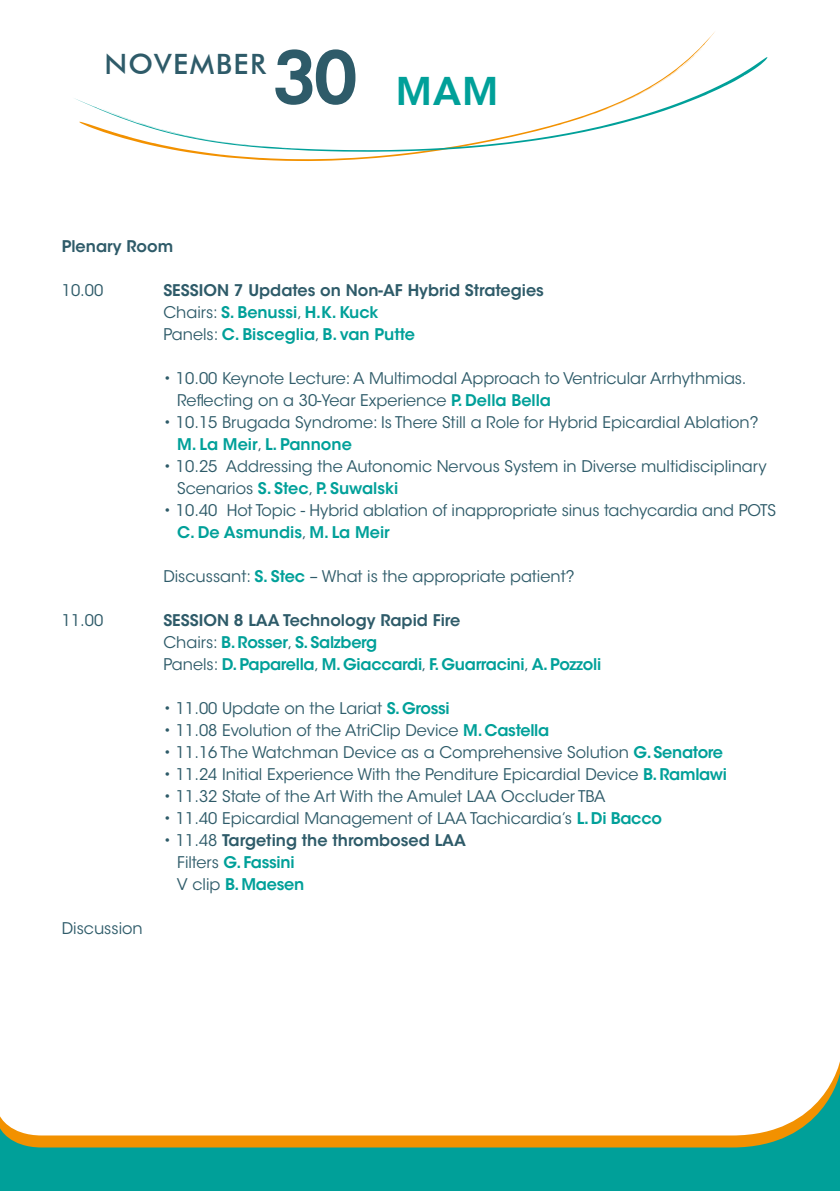
<style>
.page{position:relative;width:840px;height:1191px;background:#fff}
.page>*{position:absolute;margin:0;border:0;box-sizing:border-box;transform-origin:0 0}
.t1{font:600 38px "ITC Avant Garde Std";color:#00a099}
.t2{font:500 28px "Futura BT";letter-spacing:.05em;color:#2e5b69}
.t3{font:16px/22px "ITC Avant Garde Std";color:#2e5b69}
.t4{font:600 16px/22px "ITC Avant Garde Std";color:#2e5b69}
.t5{font:600 16px/22px "ITC Avant Garde Std";letter-spacing:-.02em;color:#00a099}
.s1{font-family:"Futura BT";font-weight:500;font-size:72px;color:#2e5b69}
.s2{font-weight:400}
.s3{color:#00a099}
.s4{font-weight:600;color:#00a099}
.s5{color:#2e5b69}
.s6{font-weight:400;color:#2e5b69}
</style>
<div class="page">
<svg style="left:187px;top:32px;width:528px;height:129px"></svg>
<svg style="left:74px;top:57px;width:693px;height:95px"></svg>
<svg style="left:0;top:1073px;width:839px;height:118px"></svg>
<svg style="left:274px;top:48px;width:82px;height:58px"></svg>
<h2 class="t2" style="left:104px;top:47px;width:163px">NOVEMBER</h2>
<h1 class="t1" style="left:273px;top:67px;width:226px"><span class="s1">30</span> MAM</h1>
<p class="t4" style="left:62px;top:235px;width:113px">Plenary Room</p>
<p class="t3" style="left:62px;top:279px;width:43px">10.00</p>
<p class="t4" style="left:163px;top:279px;width:382px">SESSION 7 Updates on Non-AF Hybrid Strategies<br><span class="s2">Chairs:</span> <span class="s3">S. Benussi</span><span class="s2">,</span> <span class="s3">H.K. Kuck<br></span><span class="s2">Panels:</span> <span class="s3">C. Bisceglia</span><span class="s2">,</span> <span class="s3">B. van Putte</span></p>
<p class="t3" style="left:177px;top:367px;width:570px;text-indent:-14px">• 10.00 Keynote Lecture: A Multimodal Approach to Ventricular Arrhythmias.<br>Reflecting on a 30-Year Experience <span class="s4">P. Della Bella</span></p>
<p class="t3" style="left:177px;top:411px;width:582px;text-indent:-14px">• 10.15 Brugada Syndrome: Is There Still a Role for Hybrid Epicardial Ablation?<br><span class="s4">M. La Meir</span>, <span class="s4">L. Pannone</span></p>
<p class="t3" style="left:177px;top:455px;width:590px;text-indent:-14px">• 10.25 Addressing the Autonomic Nervous System in Diverse multidisciplinary<br>Scenarios <span class="s4">S. Stec</span>, <span class="s4">P. Suwalski</span></p>
<p class="t3" style="left:177px;top:499px;width:600px;text-indent:-14px">• 10.40 Hot Topic - Hybrid ablation of inappropriate sinus tachycardia and POTS<br><span class="s4">C. De Asmundis</span>, <span class="s4">M. La Meir</span></p>
<p class="t3" style="left:163px;top:565px;width:412px">Discussant: <span class="s4">S. Stec</span> – What is the appropriate patient?</p>
<p class="t3" style="left:62px;top:609px;width:43px">11.00</p>
<p class="t5" style="left:163px;top:609px;width:439px"><span class="s5">SESSION 8 LAA Technology Rapid Fire<br></span><span class="s6">Chairs:</span> B. Rosser<span class="s6">,</span> S. Salzberg<br><span class="s6">Panels:</span> D. Paparella<span class="s6">,</span> M. Giaccardi<span class="s6">,</span> F. Guarracini<span class="s6">,</span> A. Pozzoli</p>
<p class="t3" style="left:163px;top:697px;width:288px">• 11.00 Update on the Lariat <span class="s4">S. Grossi</span></p>
<p class="t3" style="left:163px;top:719px;width:387px">• 11.08 Evolution of the AtriClip Device <span class="s4">M. Castella</span></p>
<p class="t3" style="left:163px;top:741px;width:561px">• 11.16 The Watchman Device as a Comprehensive Solution <span class="s4">G. Senatore</span></p>
<p class="t3" style="left:163px;top:763px;width:565px">• 11.24 Initial Experience With the Penditure Epicardial Device <span class="s4">B. Ramlawi</span></p>
<p class="t3" style="left:163px;top:785px;width:443px">• 11.32 State of the Art With the Amulet LAA Occluder TBA</p>
<p class="t3" style="left:163px;top:807px;width:499px">• 11.40 Epicardial Management of LAA Tachicardia’s <span class="s4">L. Di Bacco</span></p>
<p class="t4" style="left:177px;top:829px;width:290px;text-indent:-14px"><span class="s2">• 11.48</span> Targeting the thrombosed LAA<br><span class="s2">Filters</span> <span class="s3">G. Fassini<br></span><span class="s2">V clip</span> <span class="s3">B. Maesen</span></p>
<p class="t3" style="left:62px;top:917px;width:82px">Discussion</p>
</div>
